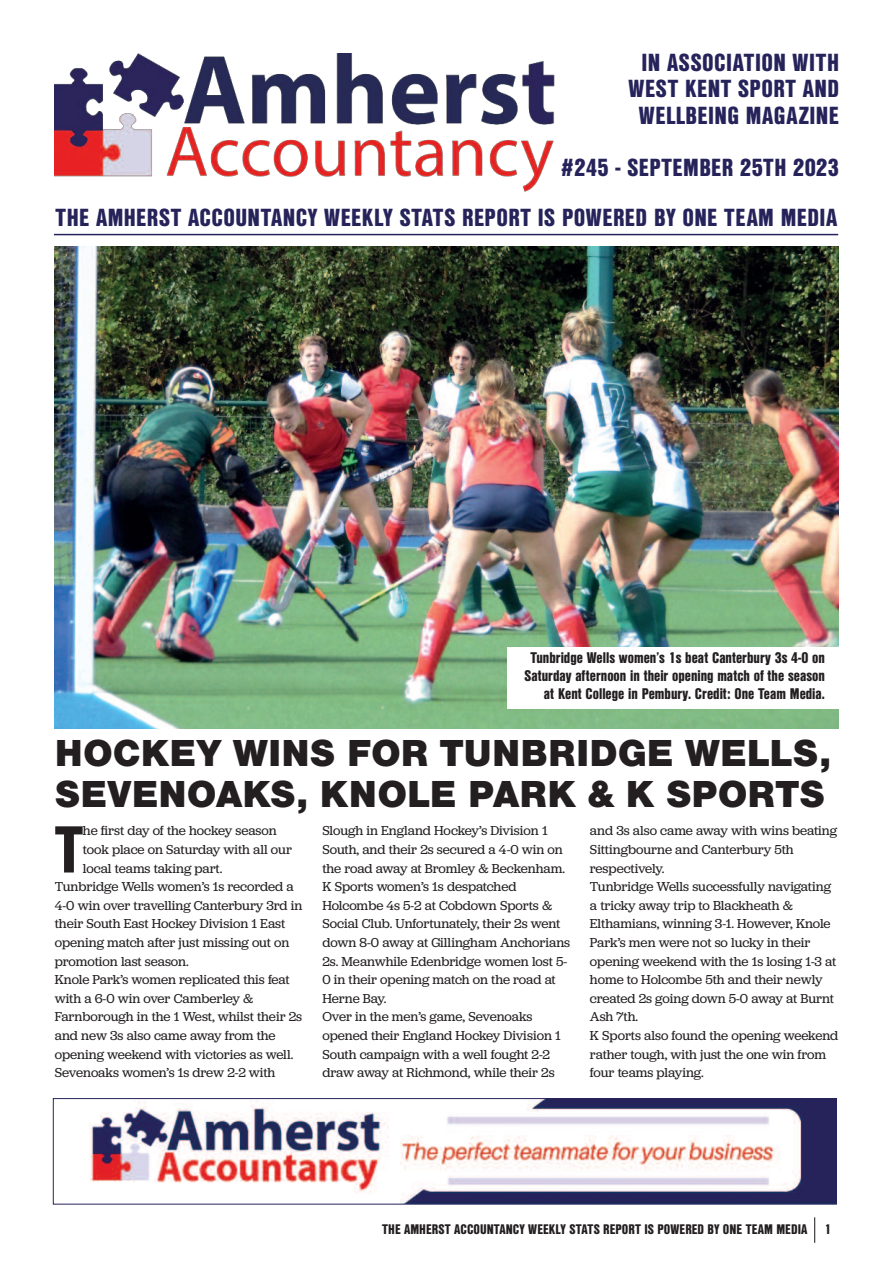
<style>
.page{position:relative;width:893px;height:1263px;background:#fff}
.page>*{position:absolute;margin:0;border:0;box-sizing:border-box;transform-origin:0 0}
.t1{font:900 64.35px "Nimbus San Con L";color:#231f20}
.t2{font:900 39px/40.5px "Nimbus San";color:#231f20}
.t3{font:900 24px/26.2px "Nimbus San Con L";letter-spacing:.015em;color:#25235a;text-align:center}
.t4{font:900 15px/18px "Nimbus San Con L";color:#231f20;text-align:right}
.t5{font:13.5px/18.6px "Jubilat";letter-spacing:-.005em;color:#231f20}
.t6{font:900 13.5px "Nimbus San Con L";color:#231f20}
</style>
<div class="page">
<img style="left:89px;top:1100px;width:746px;height:102px">
<div style="left:53px;top:1098px;width:784px;height:106px;border:1px solid #25235a"></div>
<img style="left:54px;top:247px;width:784px;height:481px">
<div style="left:507px;top:647px;width:370px;height:62px;background:#fff"></div>
<hr style="left:54px;top:234px;width:784px;height:1px;background:#25235a">
<img style="left:54px;top:54px;width:500px;height:138px">
<svg style="left:814px;top:1217px;width:1px;height:26px"></svg>
<h3 class="t3" style="left:628px;top:50px;width:212px">IN ASSOCIATION WITH<br>WEST KENT SPORT AND<br>WELLBEING MAGAZINE</h3>
<h3 class="t3" style="left:561px;top:155px;width:280px">#245 - SEPTEMBER 25TH 2023</h3>
<h3 class="t3" style="left:56px;top:204px;width:783px">THE AMHERST ACCOUNTANCY WEEKLY STATS REPORT IS POWERED BY ONE TEAM MEDIA</h3>
<p class="t4" style="left:524px;top:649px;width:302px">Tunbridge Wells women’s 1s beat Canterbury 3s 4-0 on<br>Saturday afternoon in their opening match of the season at Kent College in Pembury. Credit: One Team Media.</p>
<h2 class="t2" style="left:55px;top:733px;width:778px">HOCKEY WINS FOR TUNBRIDGE WELLS,<br>SEVENOAKS, KNOLE PARK &amp; K SPORTS</h2>
<h1 class="t1" style="left:55px;top:813px;width:30px">T</h1>
<p class="t5" style="left:83px;top:823px;width:195px">he first day of the hockey season</p>
<p class="t5" style="left:83px;top:841px;width:210px">took place on Saturday with all our</p>
<p class="t5" style="left:83px;top:860px;width:141px">local teams taking part.</p>
<p class="t5" style="left:55px;top:878px;width:240px">Tunbridge Wells women’s 1s recorded a</p>
<p class="t5" style="left:55px;top:897px;width:249px">4-0 win over travelling Canterbury 3rd in</p>
<p class="t5" style="left:55px;top:916px;width:232px">their South East Hockey Division 1 East</p>
<p class="t5" style="left:55px;top:934px;width:236px">opening match after just missing out on</p>
<p class="t5" style="left:55px;top:953px;width:136px">promotion last season.</p>
<p class="t5" style="left:55px;top:971px;width:236px">Knole Park’s women replicated this feat</p>
<p class="t5" style="left:55px;top:990px;width:200px">with a 6-0 win over Camberley &amp;</p>
<p class="t5" style="left:55px;top:1009px;width:249px">Farnborough in the 1 West, whilst their 2s</p>
<p class="t5" style="left:55px;top:1027px;width:222px">and new 3s also came away from the</p>
<p class="t5" style="left:55px;top:1046px;width:240px">opening weekend with victories as well.</p>
<p class="t5" style="left:55px;top:1064px;width:222px">Sevenoaks women’s 1s drew 2-2 with</p>
<p class="t5" style="left:322px;top:823px;width:249px">Slough in England Hockey’s Division 1<br>South, and their 2s secured a 4-0 win on the road away at Bromley &amp; Beckenham.<br>K Sports women’s 1s despatched Holcombe 4s 5-2 at Cobdown Sports &amp; Social Club. Unfortunately, their 2s went down 8-0 away at Gillingham Anchorians 2s. Meanwhile Edenbridge women lost 5- 0 in their opening match on the road at Herne Bay.<br>Over in the men’s game, Sevenoaks opened their England Hockey Division 1<br>South campaign with a well fought 2-2 draw away at Richmond, while their 2s</p>
<p class="t5" style="left:590px;top:823px;width:250px">and 3s also came away with wins beating<br>Sittingbourne and Canterbury 5th respectively.<br>Tunbridge Wells successfully navigating a tricky away trip to Blackheath &amp;<br>Elthamians, winning 3-1. However, Knole<br>Park’s men were not so lucky in their opening weekend with the 1s losing 1-3 at home to Holcombe 5th and their newly created 2s going down 5-0 away at Burnt<br>Ash 7th.<br>K Sports also found the opening weekend rather tough, with just the one win from four teams playing.</p>
<p class="t6" style="left:382px;top:1221px;width:427px">THE AMHERST ACCOUNTANCY WEEKLY STATS REPORT IS POWERED BY ONE TEAM MEDIA</p>
<p class="t6" style="left:825px;top:1221px;width:8px">1</p>
</div>
